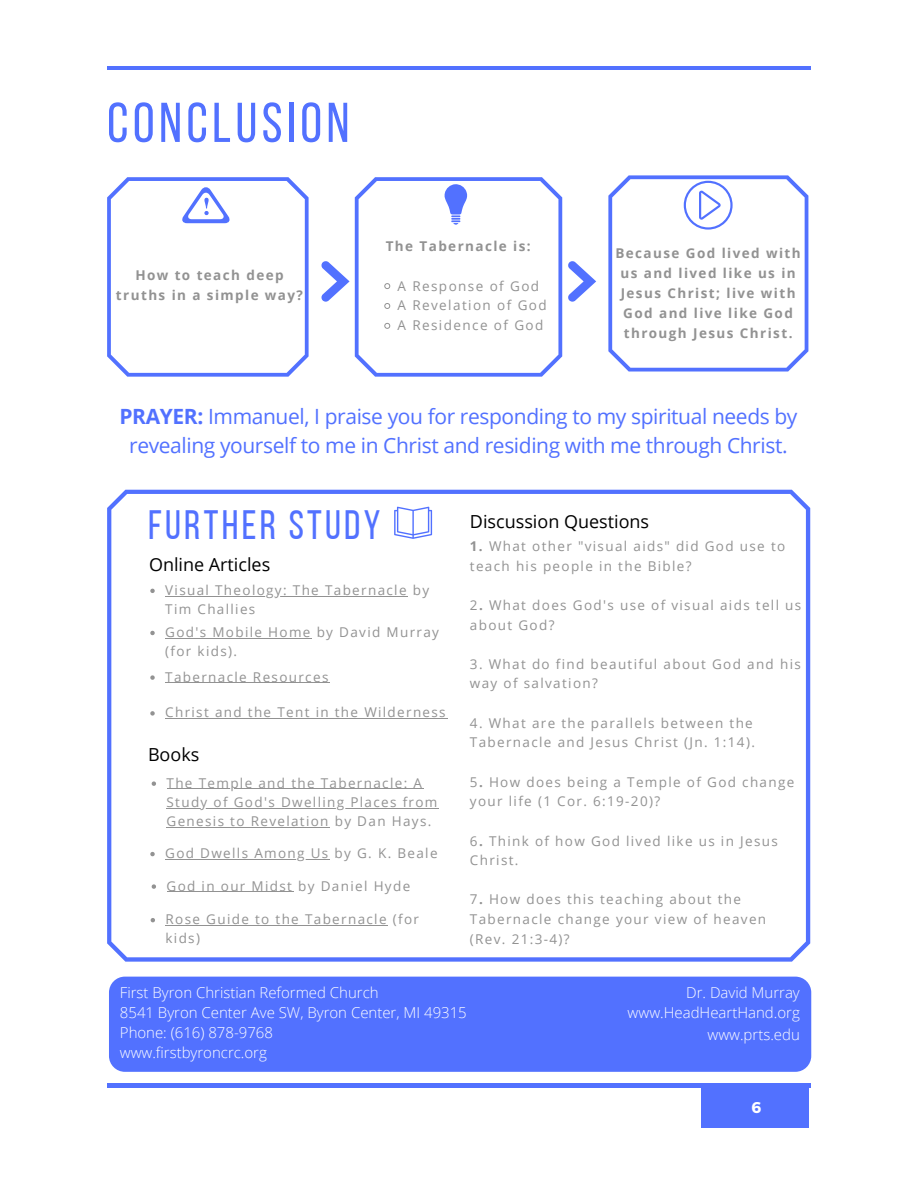
<style>
.page{position:relative;width:918px;height:1188px;background:#fff}
.page>*{position:absolute;margin:0;border:0;box-sizing:border-box;transform-origin:0 0}
.t1{font:55.95px "Bebas Neue";letter-spacing:.08em;color:#5271ff}
.t2{font:40.95px "Bebas Neue";letter-spacing:.08em;color:#5271ff}
.t3{font:21px/29.2px "Open Sans";letter-spacing:-.02em;color:#5271ff;text-align:center}
.t4{font:18px "Open Sans";color:#000}
.t5{font:700 15.6px "Montserrat";color:#fff}
.t6{font:300 15px/20.2px "Open Sans";color:#fff}
.t7{font:13.5px/19.6px "Open Sans";letter-spacing:.1em;color:#929292}
.t8{font:700 13.5px/19.8px "Open Sans";letter-spacing:.105em;color:#929292;text-align:center}
.s1{font-weight:700}
</style>
<div class="page">
<hr style="left:107px;top:67px;width:703px;height:3px;background:#5271ff">
<div style="left:701px;top:1084px;width:108px;height:44px;background:#5271ff"></div>
<div style="left:109px;top:977px;width:702px;height:95px;background:#5271ff;border-radius:16px"></div>
<hr style="left:107px;top:1084px;width:703px;height:3px;background:#5271ff">
<svg style="left:107px;top:177px;width:202px;height:200px"></svg>
<svg style="left:608px;top:175px;width:200px;height:197px"></svg>
<svg style="left:107px;top:490px;width:703px;height:472px"></svg>
<svg style="left:394px;top:507px;width:38px;height:32px"></svg>
<svg style="left:321px;top:177px;width:241px;height:200px"></svg>
<svg style="left:568px;top:261px;width:28px;height:41px"></svg>
<svg style="left:152px;top:781px;width:4px;height:5px"></svg>
<hr style="left:167px;top:789px;width:257px;height:1px;background:#929292">
<hr style="left:167px;top:808px;width:272px;height:1px;background:#929292">
<hr style="left:167px;top:827px;width:163px;height:1px;background:#929292">
<svg style="left:150px;top:589px;width:5px;height:4px"></svg>
<hr style="left:165px;top:596px;width:243px;height:1px;background:#929292">
<svg style="left:150px;top:631px;width:5px;height:4px"></svg>
<hr style="left:165px;top:638px;width:147px;height:1px;background:#929292">
<svg style="left:150px;top:852px;width:5px;height:4px"></svg>
<hr style="left:165px;top:859px;width:165px;height:1px;background:#929292">
<svg style="left:151px;top:918px;width:4px;height:4px"></svg>
<hr style="left:166px;top:925px;width:222px;height:1px;background:#929292">
<svg style="left:152px;top:884px;width:4px;height:5px"></svg>
<hr style="left:167px;top:891px;width:127px;height:1px;background:#929292">
<svg style="left:150px;top:675px;width:5px;height:5px"></svg>
<hr style="left:165px;top:682px;width:165px;height:1px;background:#929292">
<svg style="left:150px;top:711px;width:5px;height:5px"></svg>
<hr style="left:165px;top:718px;width:282px;height:1px;background:#929292">
<h1 class="t1" style="left:107px;top:100px;width:244px">CONCLUSION</h1>
<p class="t8" style="left:386px;top:236px;width:147px">The Tabernacle is:</p>
<p class="t8" style="left:116px;top:265px;width:189px">How to teach deep truths in a simple way?</p>
<p class="t7" style="left:398px;top:275px;width:151px">A Response of God<br>A Revelation of God<br>A Residence of God</p>
<p class="t8" style="left:615px;top:243px;width:187px">Because God lived with us and lived like us in<br>Jesus Christ; live with<br>God and live like God through Jesus Christ.</p>
<h3 class="t3" style="left:119px;top:401px;width:680px"><span class="s1">PRAYER:</span> Immanuel, I praise you for responding to my spiritual needs by revealing yourself to me in Christ and residing with me through Christ.</h3>
<h2 class="t2" style="left:148px;top:509px;width:234px">FURTHER STUDY</h2>
<h3 class="t4" style="left:470px;top:509px;width:181px">Discussion Questions</h3>
<p class="t7" style="left:470px;top:536px;width:317px"><span class="s1">1.</span> What other "visual aids" did God use to teach his people in the Bible?</p>
<p class="t7" style="left:470px;top:595px;width:333px">2<span class="s1">.</span> What does God's use of visual aids tell us about God?</p>
<p class="t7" style="left:470px;top:654px;width:332px">3. What do find beautiful about God and his way of salvation?</p>
<p class="t7" style="left:470px;top:713px;width:286px">4. What are the parallels between the<br>Tabernacle and Jesus Christ (Jn. 1:14).</p>
<p class="t7" style="left:470px;top:772px;width:326px">5<span class="s1">.</span> How does being a Temple of God change your life (1 Cor. 6:19-20)?</p>
<p class="t7" style="left:470px;top:830px;width:309px">6<span class="s1">.</span> Think of how God lived like us in Jesus<br>Christ.</p>
<p class="t7" style="left:470px;top:889px;width:298px">7<span class="s1">.</span> How does this teaching about the<br>Tabernacle change your view of heaven (Rev. 21:3-4)?</p>
<h3 class="t4" style="left:149px;top:552px;width:123px">Online Articles</h3>
<p class="t7" style="left:165px;top:580px;width:265px">Visual Theology: The Tabernacle by<br>Tim Challies</p>
<p class="t7" style="left:165px;top:622px;width:275px">God's Mobile Home by David Murray (for kids).</p>
<p class="t7" style="left:165px;top:666px;width:165px">Tabernacle Resources</p>
<p class="t7" style="left:165px;top:702px;width:282px">Christ and the Tent in the Wilderness</p>
<h3 class="t4" style="left:148px;top:742px;width:53px">Books</h3>
<p class="t7" style="left:167px;top:773px;width:272px">The Temple and the Tabernacle: A<br>Study of God's Dwelling Places from<br>Genesis to Revelation by Dan Hays.</p>
<p class="t7" style="left:165px;top:843px;width:274px">God Dwells Among Us by G. K. Beale</p>
<p class="t7" style="left:167px;top:875px;width:245px">God in our Midst by Daniel Hyde</p>
<p class="t7" style="left:166px;top:909px;width:255px">Rose Guide to the Tabernacle (for kids)</p>
<p class="t6" style="left:120px;top:982px;width:348px">First Byron Christian Reformed Church<br>8541 Byron Center Ave SW, Byron Center, MI 49315<br>Phone: (616) 878-9768<br>www.firstbyroncrc.org</p>
<p class="t6" style="left:628px;top:982px;width:174px;text-align:right">Dr. David Murray www.HeadHeartHand.org</p>
<p class="t6" style="left:708px;top:1024px;width:94px">www.prts.edu</p>
<p class="t5" style="left:751px;top:1097px;width:11px">6</p>
</div>
